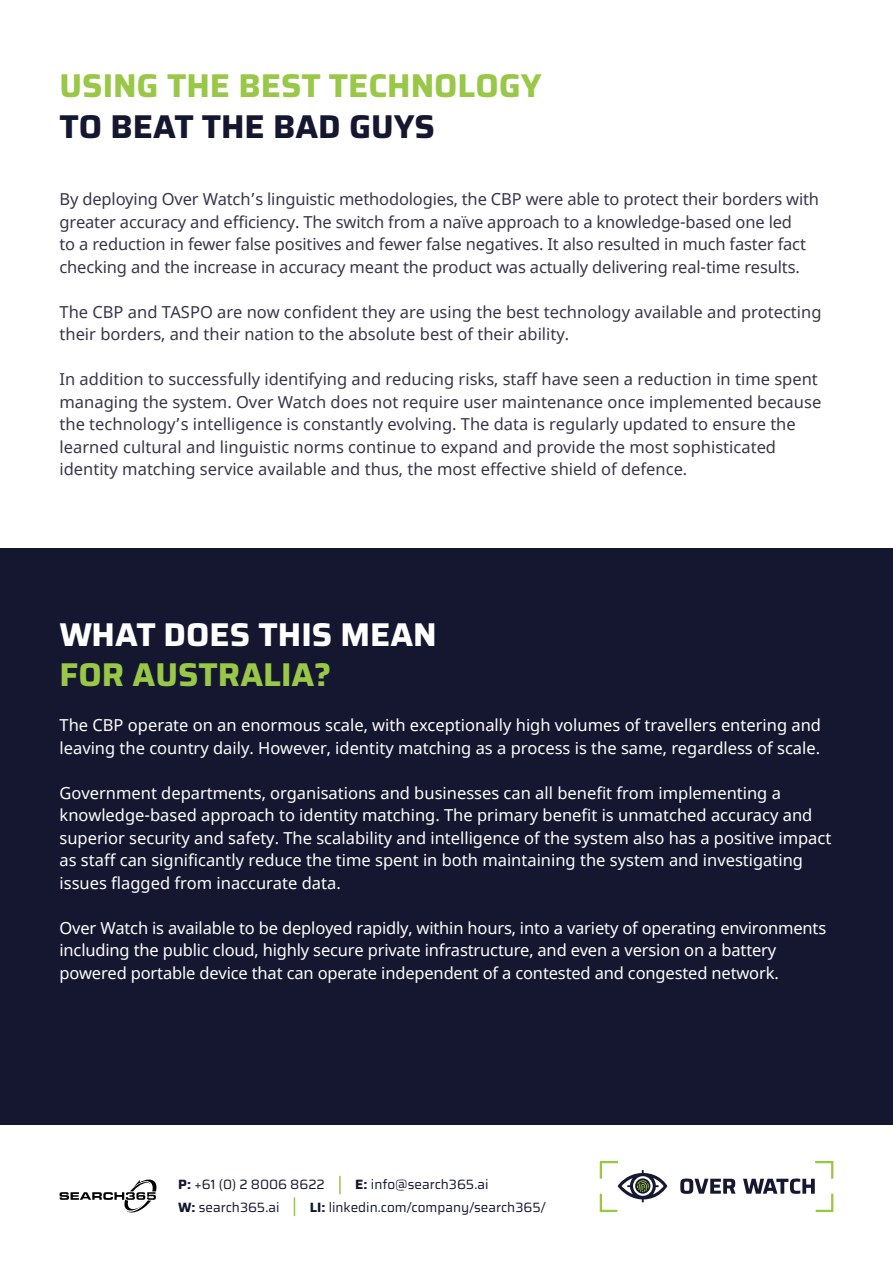
<style>
.page{position:relative;width:893px;height:1263px;background:#fff}
.page>*{position:absolute;margin:0;border:0;box-sizing:border-box;transform-origin:0 0}
.t1{font:700 33px "Saira";color:#99c848}
.t2{font:700 33px "Saira";color:#151730}
.t3{font:700 33px "Saira";color:#fff}
.t4{font:16.5px/22.5px "Noto Sans";color:#37364a}
.t5{font:16.5px/22.5px "Noto Sans";color:#fff}
.t6{font:13.5px "Saira";color:#151730}
.s1{font-weight:700}
</style>
<div class="page">
<div style="left:0;top:549px;width:893px;height:576px;background:#151730"></div>
<svg style="left:339px;top:1176px;width:2px;height:18px"></svg>
<svg style="left:294px;top:1197px;width:1px;height:19px"></svg>
<svg style="left:60px;top:1179px;width:96px;height:33px"></svg>
<svg style="left:680px;top:1178px;width:55px;height:16px"></svg>
<svg style="left:743px;top:1161px;width:90px;height:51px"></svg>
<svg style="left:600px;top:1161px;width:67px;height:51px"></svg>
<p class="t1" style="left:60px;top:60px;width:484px">USING THE BEST TECHNOLOGY</p>
<p class="t2" style="left:60px;top:100px;width:377px">TO BEAT THE BAD GUYS</p>
<p class="t4" style="left:60px;top:188px;width:761px">By deploying Over Watch’s linguistic methodologies, the CBP were able to protect their borders with greater accuracy and efficiency. The switch from a naïve approach to a knowledge-based one led<br>to a reduction in fewer false positives and fewer false negatives. It also resulted in much faster fact checking and the increase in accuracy meant the product was actually delivering real-time results.</p>
<p class="t4" style="left:60px;top:301px;width:763px">The CBP and TASPO are now confident they are using the best technology available and protecting their borders, and their nation to the absolute best of their ability.</p>
<p class="t4" style="left:60px;top:368px;width:763px">In addition to successfully identifying and reducing risks, staff have seen a reduction in time spent managing the system. Over Watch does not require user maintenance once implemented because the technology’s intelligence is constantly evolving. The data is regularly updated to ensure the learned cultural and linguistic norms continue to expand and provide the most sophisticated identity matching service available and thus, the most effective shield of defence.</p>
<p class="t3" style="left:60px;top:609px;width:379px">WHAT DOES THIS MEAN</p>
<p class="t1" style="left:60px;top:649px;width:273px">FOR AUSTRALIA?</p>
<p class="t5" style="left:60px;top:715px;width:763px">The CBP operate on an enormous scale, with exceptionally high volumes of travellers entering and leaving the country daily. However, identity matching as a process is the same, regardless of scale.</p>
<p class="t5" style="left:60px;top:782px;width:773px">Government departments, organisations and businesses can all benefit from implementing a knowledge-based approach to identity matching. The primary benefit is unmatched accuracy and superior security and safety. The scalability and intelligence of the system also has a positive impact as staff can significantly reduce the time spent in both maintaining the system and investigating issues flagged from inaccurate data.</p>
<p class="t5" style="left:60px;top:917px;width:768px">Over Watch is available to be deployed rapidly, within hours, into a variety of operating environments including the public cloud, highly secure private infrastructure, and even a version on a battery powered portable device that can operate independent of a contested and congested network.</p>
<p class="t6" style="left:178px;top:1174px;width:148px"><span class="s1">P:</span> +61 (0) 2 8006 8622</p>
<p class="t6" style="left:355px;top:1174px;width:135px"><span class="s1">E:</span> info@search365.ai</p>
<p class="t6" style="left:178px;top:1197px;width:103px"><span class="s1">W:</span> search365.ai</p>
<p class="t6" style="left:310px;top:1197px;width:237px"><span class="s1">LI:</span> linkedin.com/company/search365/</p>
</div>
